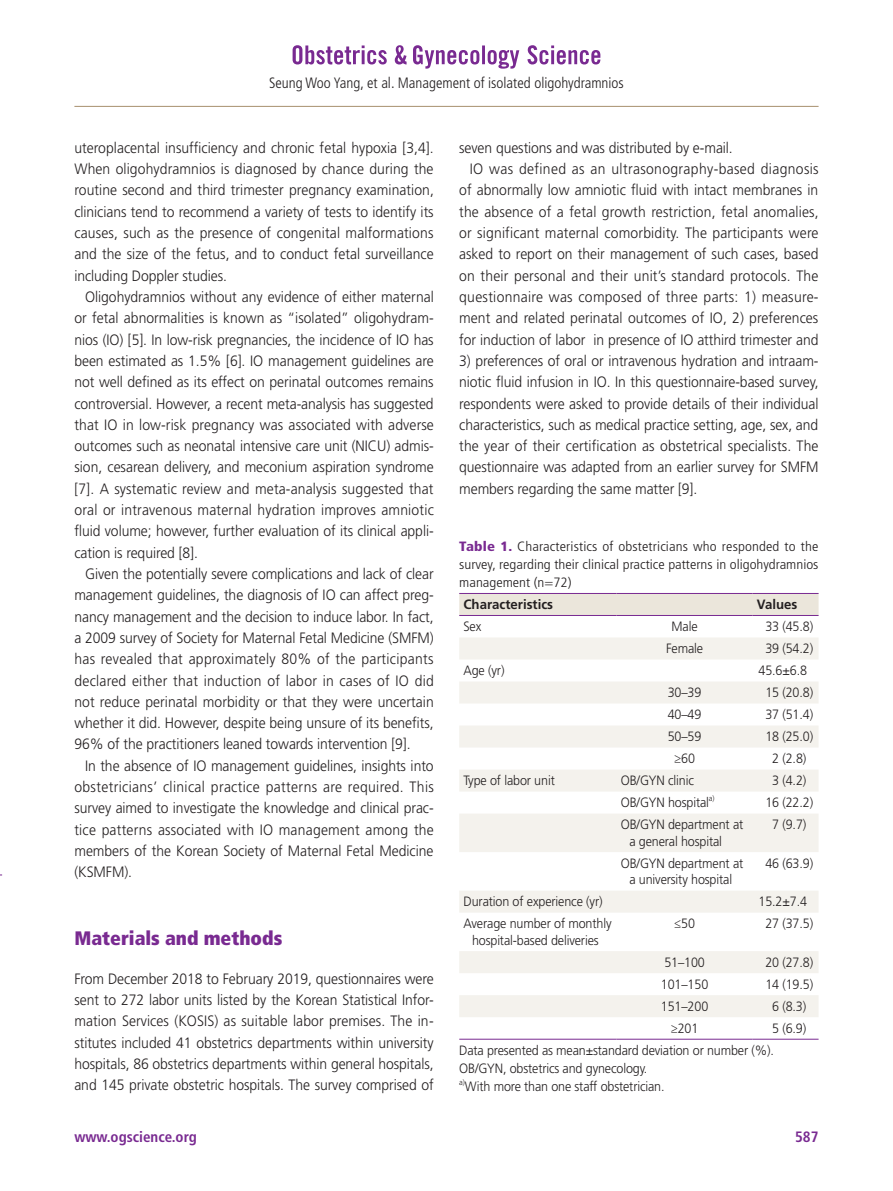
<style>
.page{position:relative;width:893px;height:1191px;background:#fff}
.page>*{position:absolute;margin:0;border:0;box-sizing:border-box;transform-origin:0 0}
.t1{font:900 condensed 19.5px "Frutiger LT Std";color:#792a91}
.t2{font:300 15px/21.3px "Frutiger LT Std";color:#231f20;text-align:justify;scale:.93 1}
.t3{font:300 condensed 15px "Frutiger LT Std";color:#231f20}
.t4{font:300 15px "Frutiger LT Std";letter-spacing:.02em;color:#231f20;scale:.93 1}
.t5{font:300 15px "Frutiger LT Std";letter-spacing:.025em;color:#231f20;scale:.93 1}
.t6{font:700 condensed 15px "Frutiger LT Std";color:#792a91}
.t7{font:300 13.5px/16.5px "Frutiger LT Std";letter-spacing:-.01em;color:#231f20;scale:.93 1}
.t8{font:300 condensed 13.5px/18px "Frutiger LT Std";color:#231f20;text-align:justify;scale:1.1 1}
.t9{font:700 13.5px "Frutiger LT Std";color:#231f20}
.t10{font:300 7.8px "Frutiger LT Std";color:#231f20;scale:.93 1}
.s1{font-weight:900;color:#792a91}
</style>
<div class="page">
<hr style="left:74px;top:106px;width:745px;height:1px;background:#ad9676">
<svg style="left:527px;top:45px;width:73px;height:19px"></svg>
<svg style="left:413px;top:45px;width:106px;height:24px"></svg>
<svg style="left:293px;top:45px;width:114px;height:19px"></svg>
<div style="left:459px;top:594px;width:360px;height:21px;background:#ebe6db"></div>
<svg style="left:459px;top:638px;width:360px;height:379px;fill:#f8f7f5"></svg>
<hr style="left:459px;top:593px;width:158px;height:1px;background:#792a91">
<hr style="left:617px;top:593px;width:136px;height:1px;background:#792a91">
<hr style="left:753px;top:593px;width:66px;height:1px;background:#792a91">
<hr style="left:459px;top:615px;width:158px;height:1px;background:#792a91">
<hr style="left:617px;top:615px;width:136px;height:1px;background:#792a91">
<hr style="left:753px;top:615px;width:66px;height:1px;background:#792a91">
<hr style="left:459px;top:1039px;width:158px;height:1px;background:#792a91">
<hr style="left:617px;top:1039px;width:136px;height:1px;background:#792a91">
<hr style="left:753px;top:1039px;width:66px;height:1px;background:#792a91">
<p class="t3" style="left:269px;top:74px;width:356px">Seung Woo Yang, et al. Management of isolated oligohydramnios</p>
<p class="t2" style="left:74px;top:137px;width:388px">uteroplacental insufficiency and chronic fetal hypoxia [3,4].<br>When oligohydramnios is diagnosed by chance during the routine second and third trimester pregnancy examination, clinicians tend to recommend a variety of tests to identify its causes, such as the presence of congenital malformations and the size of the fetus, and to conduct fetal surveillance including Doppler studies.</p>
<p class="t2" style="left:74px;top:286px;width:388px;text-indent:11px">Oligohydramnios without any evidence of either maternal or fetal abnormalities is known as “isolated” oligohydram&shy;nios (IO) [5]. In low-risk pregnancies, the incidence of IO has been estimated as 1.5% [6]. IO management guidelines are not well defined as its effect on perinatal outcomes remains controversial. However, a recent meta-analysis has suggested that IO in low-risk pregnancy was associated with adverse outcomes such as neonatal intensive care unit (NICU) admis&shy;sion, cesarean delivery, and meconium aspiration syndrome [7]. A systematic review and meta-analysis suggested that oral or intravenous maternal hydration improves amniotic fluid volume; however, further evaluation of its clinical appli&shy;cation is required [8].</p>
<p class="t2" style="left:74px;top:563px;width:388px;text-indent:11px">Given the potentially severe complications and lack of clear management guidelines, the diagnosis of IO can affect preg&shy;nancy management and the decision to induce labor. In fact, a 2009 survey of Society for Maternal Fetal Medicine (SMFM) has revealed that approximately 80% of the participants declared either that induction of labor in cases of IO did not reduce perinatal morbidity or that they were uncertain whether it did. However, despite being unsure of its benefits, 96% of the practitioners leaned towards intervention [9].</p>
<p class="t2" style="left:74px;top:755px;width:388px;text-indent:11px">In the absence of IO management guidelines, insights into obstetricians’ clinical practice patterns are required. This survey aimed to investigate the knowledge and clinical prac&shy;tice patterns associated with IO management among the members of the Korean Society of Maternal Fetal Medicine (KSMFM).</p>
<h1 class="t1" style="left:74px;top:926px;width:209px">Materials and methods</h1>
<p class="t2" style="left:74px;top:968px;width:388px">From December 2018 to February 2019, questionnaires were sent to 272 labor units listed by the Korean Statistical Infor&shy;mation Services (KOSIS) as suitable labor premises. The in&shy;stitutes included 41 obstetrics departments within university hospitals, 86 obstetrics departments within general hospitals, and 145 private obstetric hospitals. The survey comprised of</p>
<p class="t2" style="left:459px;top:137px;width:296px">seven questions and was distributed by e-mail.</p>
<p class="t5" style="left:470px;top:160px;width:376px">IO was defined as an ultrasonography-based diagnosis</p>
<p class="t2" style="left:459px;top:180px;width:388px">of abnormally low amniotic fluid with intact membranes in</p>
<p class="t2" style="left:459px;top:201px;width:388px">the absence of a fetal growth restriction, fetal anomalies,</p>
<p class="t2" style="left:459px;top:222px;width:388px">or significant maternal comorbidity. The participants were</p>
<p class="t2" style="left:459px;top:244px;width:388px">asked to report on their management of such cases, based</p>
<p class="t2" style="left:459px;top:265px;width:388px">on their personal and their unit’s standard protocols. The</p>
<p class="t4" style="left:459px;top:288px;width:388px">questionnaire was composed of three parts: 1) measure-</p>
<p class="t2" style="left:459px;top:308px;width:388px">ment and related perinatal outcomes of IO, 2) preferences</p>
<p class="t2" style="left:459px;top:329px;width:388px">for induction of labor in presence of IO atthird trimester and</p>
<p class="t2" style="left:459px;top:350px;width:388px">3) preferences of oral or intravenous hydration and intraam&shy;niotic fluid infusion in IO. In this questionnaire-based survey, respondents were asked to provide details of their individual characteristics, such as medical practice setting, age, sex, and the year of their certification as obstetrical specialists. The questionnaire was adapted from an earlier survey for SMFM members regarding the same matter [9].</p>
<p class="t8" style="left:459px;top:537px;width:328px"><span class="s1">Table 1.</span> Characteristics of obstetricians who responded to the survey, regarding their clinical practice patterns in oligohydramnios management (n=72)</p>
<p class="t9" style="left:463px;top:596px;width:91px">Characteristics</p>
<p class="t9" style="left:757px;top:596px;width:42px">Values</p>
<p class="t7" style="left:463px;top:618px;width:21px">Sex</p>
<p class="t7" style="left:672px;top:618px;width:30px">Male</p>
<p class="t7" style="left:765px;top:618px;width:53px">33 (45.8)</p>
<p class="t7" style="left:666px;top:640px;width:41px">Female</p>
<p class="t7" style="left:765px;top:640px;width:53px">39 (54.2)</p>
<p class="t7" style="left:463px;top:662px;width:46px">Age (yr)</p>
<p class="t7" style="left:758px;top:662px;width:54px">45.6±6.8</p>
<p class="t7" style="left:668px;top:684px;width:38px">30–39</p>
<p class="t7" style="left:765px;top:684px;width:53px">15 (20.8)</p>
<p class="t7" style="left:668px;top:706px;width:38px">40–49</p>
<p class="t7" style="left:765px;top:706px;width:53px">37 (51.4)</p>
<p class="t7" style="left:668px;top:728px;width:38px">50–59</p>
<p class="t7" style="left:765px;top:728px;width:53px">18 (25.0)</p>
<p class="t7" style="left:674px;top:750px;width:24px">≥60</p>
<p class="t7" style="left:772px;top:750px;width:38px">2 (2.8)</p>
<p class="t7" style="left:463px;top:772px;width:100px">Type of labor unit</p>
<p class="t7" style="left:621px;top:772px;width:80px">OB/GYN clinic</p>
<p class="t7" style="left:772px;top:772px;width:38px">3 (4.2)</p>
<p class="t7" style="left:621px;top:794px;width:96px">OB/GYN hospital</p>
<p class="t10" style="left:709px;top:793px;width:8px">a)</p>
<p class="t7" style="left:765px;top:794px;width:53px">16 (22.2)</p>
<p class="t7" style="left:629px;top:816px;width:124px;text-indent:-8px">OB/GYN department at a general hospital</p>
<p class="t7" style="left:772px;top:816px;width:38px">7 (9.7)</p>
<p class="t7" style="left:621px;top:855px;width:133px;text-align:center">OB/GYN department at a university hospital</p>
<p class="t7" style="left:765px;top:855px;width:53px">46 (63.9)</p>
<p class="t7" style="left:463px;top:893px;width:151px">Duration of experience (yr)</p>
<p class="t7" style="left:758px;top:893px;width:54px">15.2±7.4</p>
<p class="t7" style="left:463px;top:915px;width:161px;text-align:center">Average number of monthly hospital-based deliveries</p>
<p class="t7" style="left:674px;top:915px;width:24px">≤50</p>
<p class="t7" style="left:765px;top:915px;width:53px">27 (37.5)</p>
<p class="t7" style="left:664px;top:954px;width:45px">51–100</p>
<p class="t7" style="left:765px;top:954px;width:53px">20 (27.8)</p>
<p class="t7" style="left:661px;top:976px;width:52px">101–150</p>
<p class="t7" style="left:765px;top:976px;width:53px">14 (19.5)</p>
<p class="t7" style="left:661px;top:998px;width:52px">151–200</p>
<p class="t7" style="left:772px;top:998px;width:38px">6 (8.3)</p>
<p class="t7" style="left:671px;top:1020px;width:31px">≥201</p>
<p class="t7" style="left:459px;top:1017px;width:375px;line-height:22.2px;text-indent:313px">5 (6.9)<br>Data presented as mean±standard deviation or number (%).</p>
<p class="t7" style="left:459px;top:1060px;width:204px">OB/GYN, obstetrics and gynecology.</p>
<p class="t10" style="left:459px;top:1077px;width:8px">a)</p>
<p class="t7" style="left:465px;top:1078px;width:216px">With more than one staff obstetrician.</p>
<p class="t6" style="left:74px;top:1128px;width:124px">www.ogscience.org</p>
<p class="t6" style="left:795px;top:1128px;width:25px">587</p>
</div>
